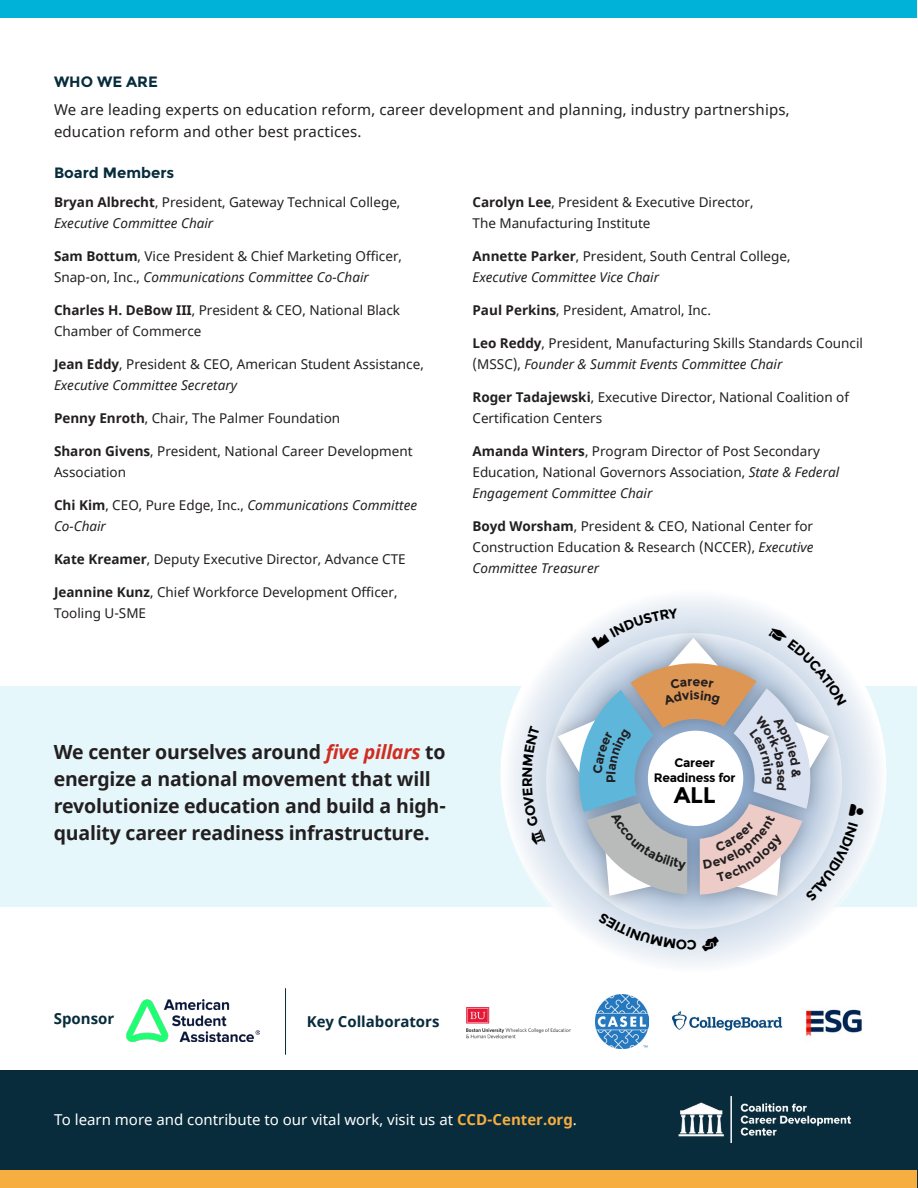
<style>
.page{position:relative;width:918px;height:1188px;background:#fff}
.page>*{position:absolute;margin:0;border:0;box-sizing:border-box;transform-origin:0 0}
.t1{font:700 22.65px "Montserrat";color:#000}
.t2{font:700 19.5px/27px "Noto Sans";letter-spacing:-.01em;color:#231f20}
.t3{font:15px/21.8px "Noto Sans";letter-spacing:.01em;color:#231f20}
.t4{font:15px "Noto Sans";color:#fff}
.t5{font:700 15px "Noto Sans";color:#082c3c}
.Heading_1{font:700 15px "Montserrat";color:#082c3c}
.t6{font:13.5px/21px "Noto Sans";color:#231f20}
.t7{font:italic 13.5px/21px "Noto Sans";color:#231f20}
.t8{font:700 12.3px/14.7px "Montserrat";letter-spacing:-.02em;color:#000;text-align:center}
.s1{font-weight:700}
.s2{font-style:italic}
.s3{font-weight:700;font-style:normal}
.s4{font-style:normal}
.s5{font-style:italic;color:#d12c21}
.s6{font-weight:700;color:#f6ae41}
</style>
<div class="page">
<div style="left:0;top:1071px;width:917px;height:117px;background:#082c3c"></div>
<div style="left:0;top:1170px;width:916px;height:18px;background:#f6ae41"></div>
<div style="left:0;top:0;width:916px;height:18px;background:#00b1d8"></div>
<div style="left:0;top:687px;width:916px;height:220px;background:#e6f7fb"></div>
<img style="left:466px;top:1007px;width:104px;height:31px">
<img style="left:806px;top:1009px;width:56px;height:28px">
<img style="left:595px;top:995px;width:54px;height:54px">
<img style="left:672px;top:1011px;width:111px;height:20px">
<img style="left:126px;top:1000px;width:133px;height:42px">
<img style="left:678px;top:1097px;width:173px;height:45px">
<svg style="left:503px;top:590px;width:383px;height:383px"></svg>
<img style="left:535px;top:648px;width:308px;height:270px">
<hr style="left:285px;top:988px;width:1px;height:67px;background:#082c3c">
<svg style="left:558px;top:608px;width:307px;height:294px"></svg>
<svg style="left:598px;top:912px;width:122px;height:40px"></svg>
<svg style="left:522px;top:725px;width:23px;height:120px"></svg>
<h1 class="Heading_1" style="left:54px;top:73px;width:106px">WHO WE ARE</h1>
<p class="t3" style="left:54px;top:100px;width:737px">We are leading experts on education reform, career development and planning, industry partnerships, education reform and other best practices.</p>
<p class="Heading_1" style="left:54px;top:163px;width:122px">Board Members</p>
<p class="t6" style="left:54px;top:192px;width:348px"><span class="s1">Bryan Albrecht</span>, President, Gateway Technical College,<br><span class="s2">Executive Committee Chair</span></p>
<p class="t6" style="left:54px;top:246px;width:349px"><span class="s1">Sam Bottum</span>, Vice President &amp; Chief Marketing Officer,<br>Snap-on, Inc., <span class="s2">Communications Committee Co-Chair</span></p>
<p class="t6" style="left:54px;top:300px;width:348px"><span class="s1">Charles H. DeBow III</span>, President &amp; CEO, National Black<br>Chamber of Commerce</p>
<p class="t6" style="left:54px;top:354px;width:371px"><span class="s1">Jean Eddy</span>, President &amp; CEO, American Student Assistance,<br><span class="s2">Executive Committee Secretary</span></p>
<p class="t6" style="left:54px;top:408px;width:288px"><span class="s1">Penny Enroth</span>, Chair, The Palmer Foundation</p>
<p class="t6" style="left:54px;top:441px;width:360px"><span class="s1">Sharon Givens</span>, President, National Career Development<br>Association</p>
<p class="t7" style="left:54px;top:494px;width:365px"><span class="s3">Chi Kim</span><span class="s4">, CEO, Pure Edge, Inc.,</span> Communications Committee<br>Co-Chair</p>
<p class="t6" style="left:54px;top:549px;width:353px"><span class="s1">Kate Kreamer</span>, Deputy Executive Director, Advance CTE</p>
<p class="t6" style="left:54px;top:582px;width:345px"><span class="s1">Jeannine Kunz</span>, Chief Workforce Development Officer,<br>Tooling U-SME</p>
<p class="t6" style="left:472px;top:192px;width:283px"><span class="s1">Carolyn Lee</span>, President &amp; Executive Director,<br>The Manufacturing Institute</p>
<p class="t6" style="left:472px;top:246px;width:320px"><span class="s1">Annette Parker</span>, President, South Central College,<br><span class="s2">Executive Committee Vice Chair</span></p>
<p class="t6" style="left:472px;top:300px;width:240px"><span class="s1">Paul Perkins</span>, President, Amatrol, Inc.</p>
<p class="t6" style="left:472px;top:333px;width:392px"><span class="s1">Leo Reddy</span>, President, Manufacturing Skills Standards Council (MSSC), <span class="s2">Founder &amp; Summit Events Committee Chair</span></p>
<p class="t6" style="left:472px;top:387px;width:378px"><span class="s1">Roger Tadajewski</span>, Executive Director, National Coalition of<br>Certification Centers</p>
<p class="t6" style="left:472px;top:441px;width:368px"><span class="s1">Amanda Winters</span>, Program Director of Post Secondary<br>Education, National Governors Association, <span class="s2">State &amp; Federal<br>Engagement Committee Chair</span></p>
<p class="t6" style="left:472px;top:516px;width:343px;text-align:justify"><span class="s1">Boyd Worsham</span>, President &amp; CEO, National Center for Construction Education &amp; Research (NCCER), <span class="s2">Executive Committee Treasurer</span></p>
<p class="t2" style="left:54px;top:739px;width:394px">We center ourselves around <span class="s5">five pillars</span> to energize a national movement that will revolutionize education and build a high&shy;quality career readiness infrastructure.</p>
<p class="t5" style="left:54px;top:1008px;width:62px">Sponsor</p>
<p class="t5" style="left:307px;top:1011px;width:134px">Key Collaborators</p>
<p class="t4" style="left:54px;top:1109px;width:524px">To learn more and contribute to our vital work, visit us at <span class="s6">CCD-Center.org</span>.</p>
<p class="t8" style="left:654px;top:755px;width:84px">Career<br>Readiness for</p>
<p class="t1" style="left:674px;top:782px;width:43px">ALL</p>
</div>
